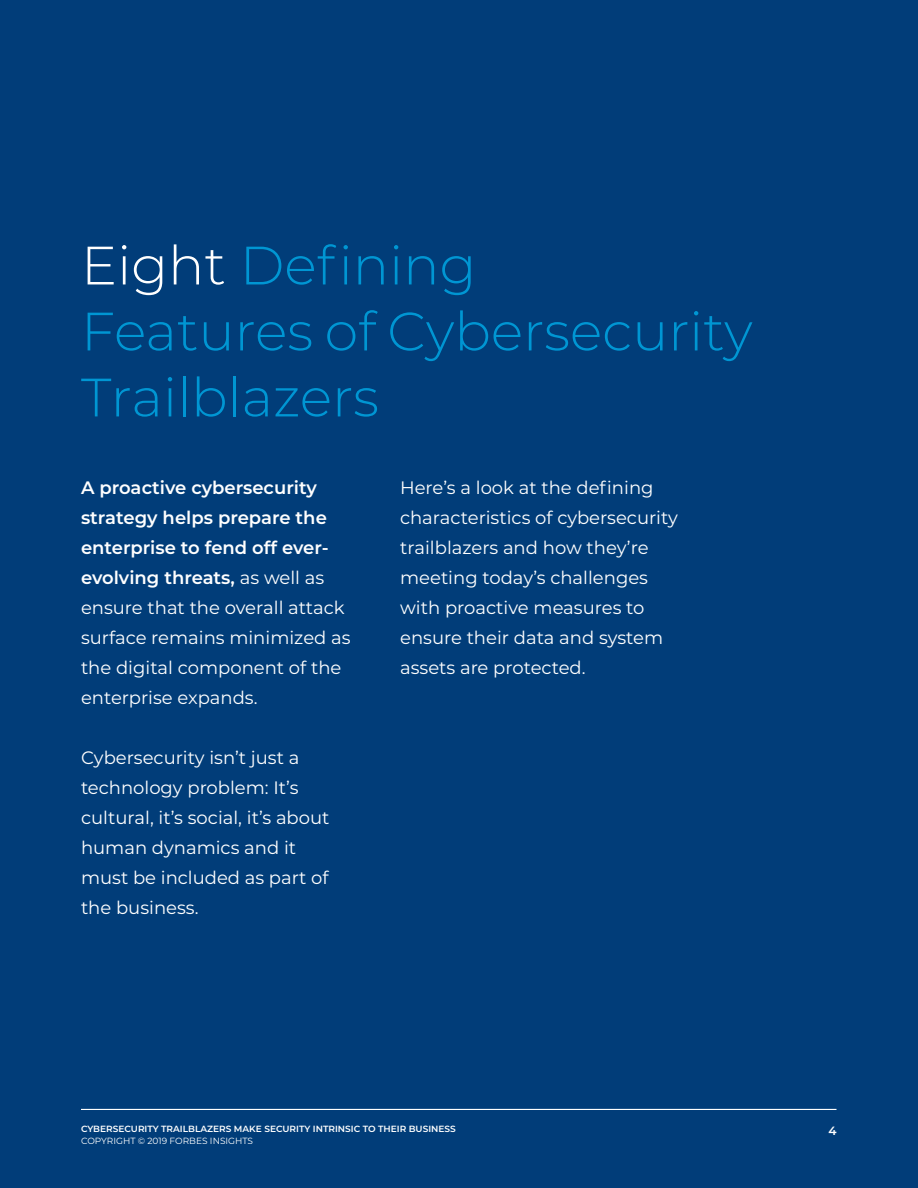
<style>
.page{position:relative;width:918px;height:1188px;background:#013d79}
.page>*{position:absolute;margin:0;border:0;box-sizing:border-box;transform-origin:0 0}
.t1{font:300 54px/66px "Montserrat";color:#0096d3}
.t2{font:18px/30px "Montserrat";color:#fff}
.t3{font:600 12px "Montserrat";color:#fff}
.t4{font:600 9px "Montserrat";color:#fff}
.t5{font:9px "Montserrat";color:#fff}
.s1{color:#fff}
.s2{font-weight:600}
</style>
<div class="page">
<hr style="left:81px;top:1109px;width:756px;height:1px;background:#fff">
<h1 class="t1" style="left:81px;top:231px;width:673px"><span class="s1">Eight</span> Defining<br>Features of Cybersecurity<br>Trailblazers</h1>
<p class="t2" style="left:81px;top:472px;width:271px"><span class="s2">A proactive cybersecurity strategy helps prepare the enterprise to fend off ever&shy;evolving threats,</span> as well as ensure that the overall attack surface remains minimized as the digital component of the enterprise expands.</p>
<p class="t2" style="left:81px;top:742px;width:250px">Cybersecurity isn’t just a technology problem: It’s cultural, it’s social, it’s about human dynamics and it must be included as part of the business.</p>
<p class="t2" style="left:400px;top:472px;width:279px">Here’s a look at the defining characteristics of cybersecurity trailblazers and how they’re meeting today’s challenges with proactive measures to ensure their data and system assets are protected.</p>
<p class="t4" style="left:81px;top:1123px;width:376px">CYBERSECURITY TRAILBLAZERS MAKE SECURITY INTRINSIC TO THEIR BUSINESS</p>
<p class="t5" style="left:81px;top:1135px;width:174px">COPYRIGHT © 2019 FORBES INSIGHTS</p>
<p class="t3" style="left:828px;top:1123px;width:10px">4</p>
</div>
